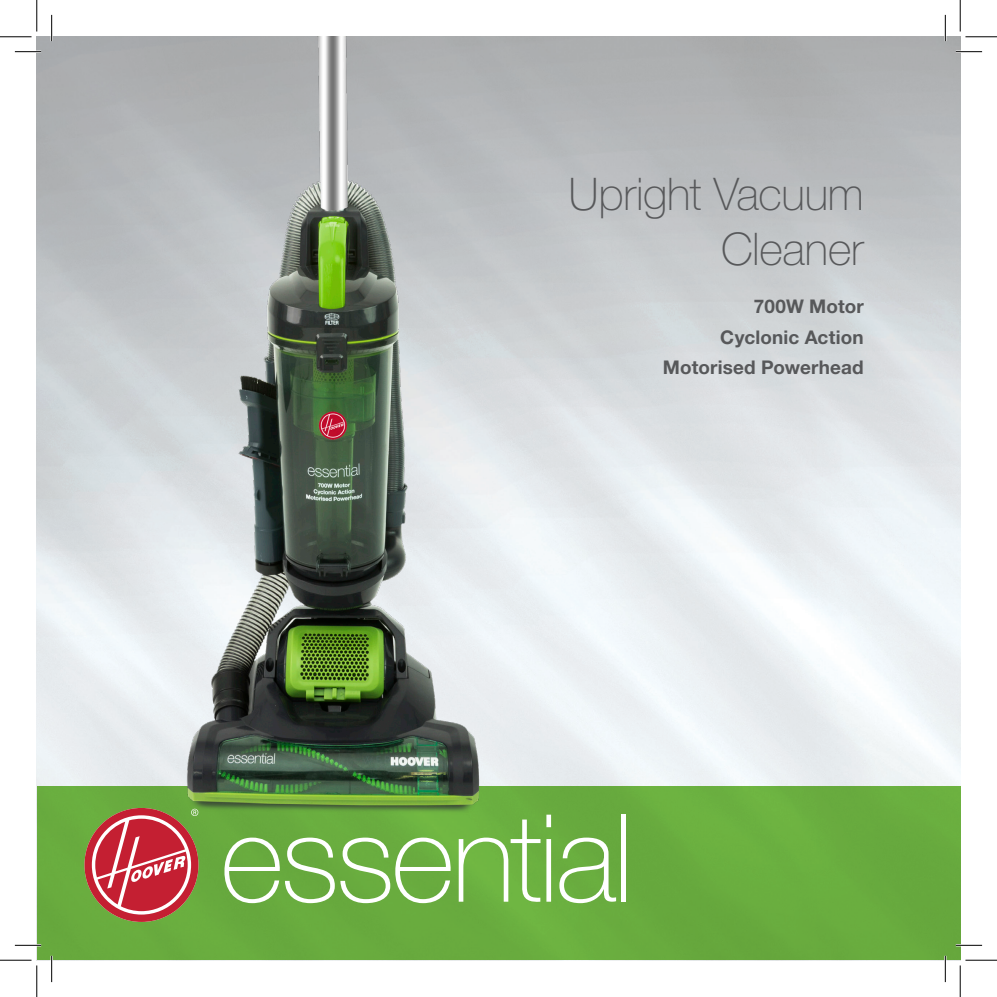
<style>
.page{position:relative;width:997px;height:997px;background:#fff}
.page>*{position:absolute;margin:0;border:0;box-sizing:border-box;transform-origin:0 0}
.t1{font:100 121.8px "Helvetica Neue LT Std";letter-spacing:-.025em;color:#fff}
.t2{font:100 44.98px/54.1px "Helvetica Neue LT Std";letter-spacing:-.005em;color:#57585a;text-align:right}
.t3{font:700 18.9px "Helvetica Neue LT Std";letter-spacing:.01em;color:#57585a}
</style>
<div class="page">
<div style="left:37px;top:786px;width:922px;height:173px;background:#69ac3e"></div>
<img style="left:79px;top:37px;width:559px;height:798px">
<svg style="left:84px;top:807px;width:114px;height:114px"></svg>
<hr style="left:15px;top:943px;width:26px;height:3px;background:#fff">
<hr style="left:955px;top:943px;width:26px;height:3px;background:#fff">
<hr style="left:51px;top:955px;width:2px;height:26px;background:#fff">
<hr style="left:943px;top:955px;width:3px;height:26px;background:#fff">
<svg style="left:15px;top:51px;width:26px;height:1px"></svg>
<svg style="left:955px;top:51px;width:26px;height:1px"></svg>
<svg style="left:15px;top:944px;width:26px;height:1px"></svg>
<svg style="left:955px;top:944px;width:26px;height:1px"></svg>
<svg style="left:51px;top:15px;width:1px;height:26px"></svg>
<svg style="left:51px;top:955px;width:1px;height:26px"></svg>
<svg style="left:944px;top:15px;width:1px;height:26px"></svg>
<svg style="left:944px;top:955px;width:1px;height:26px"></svg>
<hr style="left:0;top:36px;width:32px;height:1px;background:#000">
<hr style="left:965px;top:36px;width:31px;height:1px;background:#000">
<hr style="left:0;top:959px;width:32px;height:1px;background:#000">
<hr style="left:965px;top:959px;width:31px;height:1px;background:#000">
<hr style="left:36px;top:0;width:1px;height:32px;background:#000">
<hr style="left:36px;top:965px;width:1px;height:31px;background:#000">
<hr style="left:959px;top:0;width:1px;height:32px;background:#000">
<hr style="left:959px;top:965px;width:1px;height:31px;background:#000">
<p class="t2" style="left:568px;top:167px;width:296px">Upright Vacuum<br>Cleaner</p>
<p class="t3" style="left:753px;top:294px;width:111px">700W Motor</p>
<p class="t3" style="left:720px;top:325px;width:145px">Cyclonic Action</p>
<p class="t3" style="left:662px;top:356px;width:202px">Motorised Powerhead</p>
<p class="t1" style="left:220px;top:788px;width:415px">essential</p>
</div>
